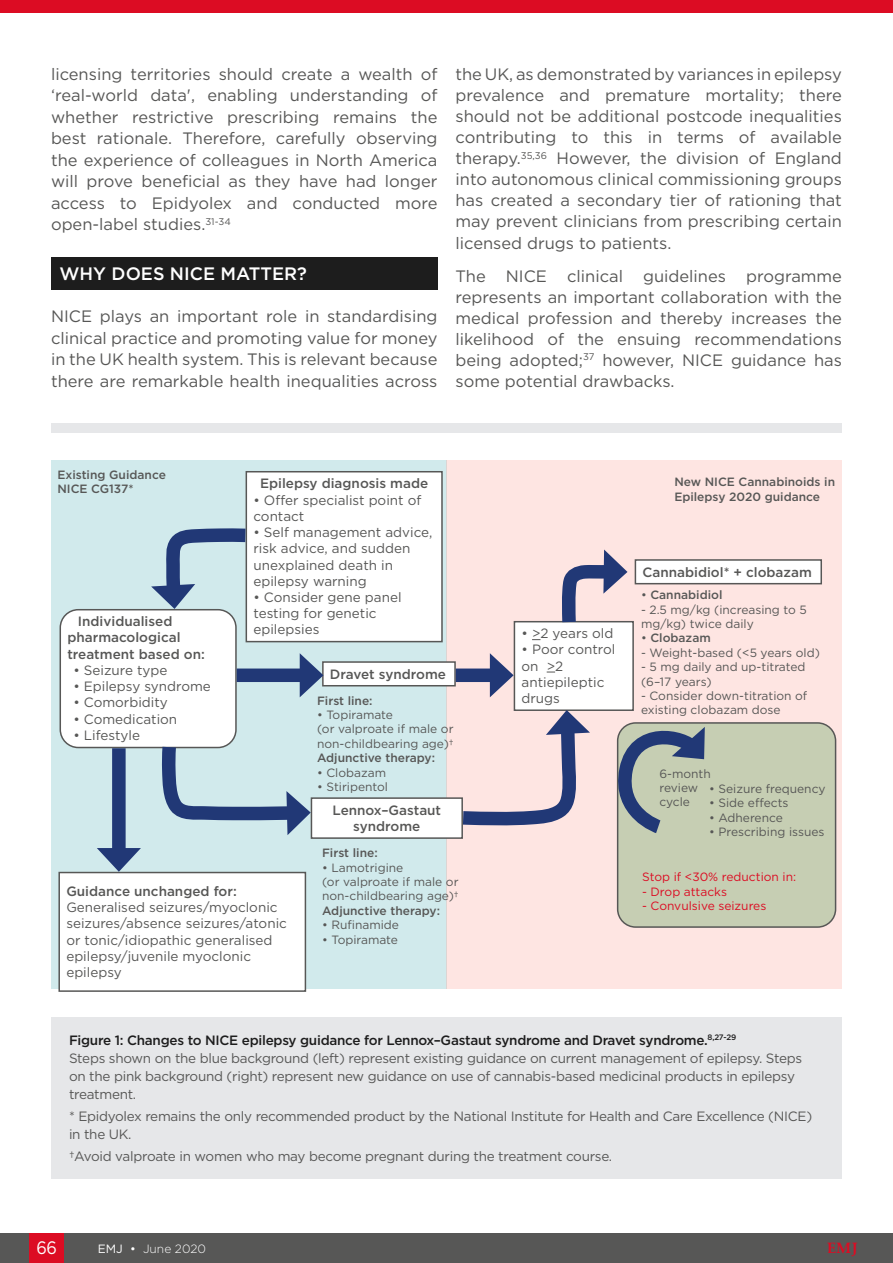
<style>
.page{position:relative;width:893px;height:1263px;background:#fff}
.page>*{position:absolute;margin:0;border:0;box-sizing:border-box;transform-origin:0 0}
.H1__Heading_1{font:500 18px "Gotham";color:#fff}
.t1{font:18px "Gotham";color:#fff;scale:.9 1}
.H1b__Symposium_Titl{font:16.5px/21px "Gotham";color:#575756;text-align:justify}
.t2{font:700 15px "Palatino Linotype";color:#dc0c23}
.t3{font:13.5px/18px "Gotham";letter-spacing:-.02em;color:#575756}
.t4{font:13.5px/16.2px "Gotham";color:#575756}
.t5{font:500 13.5px/16.2px "Gotham";color:#575756;text-align:center}
.t6{font:12px/14.4px "Gotham";color:#575756}
.t7{font:500 12px/14.4px "Gotham";color:#575756}
.t8{font:12px "Gotham";color:#dc0c23}
.t9{font:300 12px "Gotham";color:#fff}
.s1{font-weight:400}
.s2{font-weight:500}
.s3{font-weight:500;color:#1d1d1d}
</style>
<div class="page">
<div style="left:0;top:1233px;width:893px;height:30px;background:#575756"></div>
<div style="left:30px;top:1233px;width:34px;height:30px;background:#dc0c23"></div>
<div style="left:0;top:0;width:893px;height:13px;background:#dc0c23"></div>
<div style="left:51px;top:257px;width:386px;height:33px;background:#1d1d1d"></div>
<div style="left:51px;top:460px;width:395px;height:528px;background:#d1eaec"></div>
<div style="left:446px;top:460px;width:396px;height:528px;background:#fee5e2"></div>
<div style="left:246px;top:472px;width:196px;height:170px;background:#fff"></div>
<div style="left:246px;top:471px;width:197px;height:171px;border:2px solid #575756"></div>
<div style="left:323px;top:662px;width:132px;height:24px;background:#fff"></div>
<div style="left:322px;top:661px;width:134px;height:25px;border:2px solid #575756"></div>
<div style="left:311px;top:798px;width:151px;height:40px;background:#fff"></div>
<div style="left:311px;top:797px;width:152px;height:42px;border:2px solid #575756"></div>
<div style="left:59px;top:872px;width:246px;height:119px;background:#fff"></div>
<div style="left:58px;top:872px;width:248px;height:120px;border:2px solid #575756"></div>
<div style="left:635px;top:560px;width:186px;height:24px;background:#fff"></div>
<div style="left:635px;top:559px;width:187px;height:25px;border:2px solid #575756"></div>
<div style="left:514px;top:622px;width:119px;height:88px;background:#fff"></div>
<div style="left:514px;top:621px;width:120px;height:90px;border:2px solid #575756"></div>
<div style="left:60px;top:610px;width:176px;height:137px;background:#fff;border-radius:18px"></div>
<div style="left:60px;top:609px;width:177px;height:139px;border:2px solid #575756;border-radius:18px"></div>
<div style="left:618px;top:723px;width:218px;height:204px;background:#c6ceb3;border-radius:18px"></div>
<div style="left:617px;top:722px;width:219px;height:206px;border:2px solid #575756;border-radius:18px"></div>
<div style="left:112px;top:748px;width:14px;height:109px;background:#213876"></div>
<svg style="left:97px;top:848px;width:44px;height:24px"></svg>
<div style="left:237px;top:668px;width:72px;height:14px;background:#213876"></div>
<svg style="left:300px;top:653px;width:23px;height:44px"></svg>
<div style="left:456px;top:668px;width:43px;height:14px;background:#213876"></div>
<svg style="left:490px;top:653px;width:24px;height:44px"></svg>
<svg style="left:157px;top:733px;width:154px;height:106px"></svg>
<svg style="left:151px;top:521px;width:98px;height:88px"></svg>
<svg style="left:449px;top:710px;width:141px;height:121px"></svg>
<svg style="left:556px;top:549px;width:71px;height:75px"></svg>
<svg style="left:617px;top:710px;width:97px;height:130px"></svg>
<div style="left:51px;top:424px;width:791px;height:9px;background:#e6e7e9"></div>
<div style="left:51px;top:1017px;width:791px;height:162px;background:#e6e7e9"></div>
<p class="H1b__Symposium_Titl" style="left:51px;top:63px;width:388px;line-height:21.5px">licensing territories should create a wealth of ‘real-world data', enabling understanding of whether restrictive prescribing remains the best rationale. Therefore, carefully observing the experience of colleagues in North America will prove beneficial as they have had longer access to Epidyolex and conducted more open-label studies.<sup>31-34</sup></p>
<p class="H1__Heading_1" style="left:60px;top:262px;width:249px">WHY DOES NICE MATTER?</p>
<p class="H1b__Symposium_Titl" style="left:51px;top:305px;width:388px;line-height:21.5px">NICE plays an important role in standardising clinical practice and promoting value for money in the UK health system. This is relevant because there are remarkable health inequalities across</p>
<p class="H1b__Symposium_Titl" style="left:455px;top:63px;width:388px">the UK, as demonstrated by variances in epilepsy prevalence and premature mortality; there should not be additional postcode inequalities contributing to this in terms of available therapy.<sup>35,36</sup> However, the division of England into autonomous clinical commissioning groups has created a secondary tier of rationing that may prevent clinicians from prescribing certain licensed drugs to patients.</p>
<p class="H1b__Symposium_Titl" style="left:455px;top:265px;width:388px">The NICE clinical guidelines programme represents an important collaboration with the medical profession and thereby increases the likelihood of the ensuing recommendations being adopted;<sup>37</sup> however, NICE guidance has some potential drawbacks.</p>
<p class="t7" style="left:57px;top:467px;width:110px">Existing Guidance</p>
<p class="t7" style="left:57px;top:482px;width:78px">NICE CG137*</p>
<p class="t7" style="left:674px;top:475px;width:162px">New NICE Cannabinoids in<br>Epilepsy 2020 guidance</p>
<p class="t5" style="left:260px;top:475px;width:170px">Epilepsy diagnosis made</p>
<p class="t4" style="left:253px;top:491px;width:169px">• Offer specialist point of contact</p>
<p class="t4" style="left:253px;top:524px;width:180px">• Self management advice, risk advice, and sudden unexplained death in epilepsy warning</p>
<p class="t4" style="left:253px;top:589px;width:150px">• Consider gene panel testing for genetic epilepsies</p>
<p class="t5" style="left:330px;top:665px;width:118px">Dravet syndrome</p>
<p class="t5" style="left:642px;top:563px;width:171px">Cannabidiol* + clobazam</p>
<p class="t7" style="left:641px;top:587px;width:83px"><span class="s1">•</span> Cannabidiol</p>
<p class="t6" style="left:641px;top:602px;width:167px">- 2.5 mg/kg (increasing to 5 mg/kg) twice daily</p>
<p class="t7" style="left:641px;top:631px;width:71px"><span class="s1">•</span> Clobazam</p>
<p class="t6" style="left:641px;top:645px;width:180px">- Weight-based (&lt;5 years old)</p>
<p class="t6" style="left:641px;top:659px;width:166px">- 5 mg daily and up-titrated (6–17 years)</p>
<p class="t6" style="left:641px;top:688px;width:168px">- Consider down-titration of existing clobazam dose</p>
<p class="t5" style="left:67px;top:613px;width:139px;text-align:left;text-indent:10px">Individualised pharmacological treatment based on:</p>
<p class="t4" style="left:73px;top:662px;width:96px">• Seizure type</p>
<p class="t4" style="left:73px;top:678px;width:139px">• Epilepsy syndrome</p>
<p class="t4" style="left:73px;top:694px;width:96px">• Comorbidity</p>
<p class="t4" style="left:73px;top:710px;width:105px">• Comedication</p>
<p class="t4" style="left:73px;top:726px;width:68px">• Lifestyle</p>
<p class="t4" style="left:522px;top:625px;width:93px">• &gt;2 years old</p>
<p class="t4" style="left:522px;top:641px;width:95px">• Poor control on &gt;2 antiepileptic drugs</p>
<p class="t7" style="left:317px;top:693px;width:57px">First line:</p>
<p class="t6" style="left:317px;top:707px;width:77px">• Topiramate</p>
<p class="t6" style="left:317px;top:722px;width:138px;text-align:justify">(or valproate if male or non-childbearing age)† <span class="s2">Adjunctive therapy:</span></p>
<p class="t6" style="left:317px;top:765px;width:71px">• Clobazam</p>
<p class="t6" style="left:317px;top:779px;width:73px">• Stiripentol</p>
<p class="t6" style="left:659px;top:766px;width:53px">6-month</p>
<p class="t6" style="left:659px;top:780px;width:40px">review</p>
<p class="t6" style="left:659px;top:795px;width:32px">cycle</p>
<p class="t6" style="left:709px;top:781px;width:118px">• Seizure frequency</p>
<p class="t6" style="left:709px;top:795px;width:81px">• Side effects</p>
<p class="t6" style="left:709px;top:810px;width:75px">• Adherence</p>
<p class="t6" style="left:709px;top:824px;width:117px">• Prescribing issues</p>
<p class="t5" style="left:332px;top:802px;width:110px">Lennox–Gastaut syndrome</p>
<p class="t5" style="left:66px;top:883px;width:172px">Guidance unchanged for:</p>
<p class="t4" style="left:66px;top:899px;width:222px">Generalised seizures/myoclonic seizures/absence seizures/atonic or tonic/idiopathic generalised epilepsy/juvenile myoclonic epilepsy</p>
<p class="t7" style="left:322px;top:845px;width:57px">First line:</p>
<p class="t6" style="left:322px;top:860px;width:83px">• Lamotrigine</p>
<p class="t6" style="left:322px;top:874px;width:138px;text-align:justify">(or valproate if male or non-childbearing age)† <span class="s2">Adjunctive therapy:</span></p>
<p class="t6" style="left:322px;top:917px;width:78px">• Rufinamide</p>
<p class="t6" style="left:322px;top:932px;width:77px">• Topiramate</p>
<p class="t8" style="left:642px;top:869px;width:156px">Stop if &lt;30% reduction in:</p>
<p class="t8" style="left:642px;top:884px;width:86px">- Drop attacks</p>
<p class="t8" style="left:642px;top:898px;width:126px">- Convulsive seizures</p>
<p class="t3" style="left:69px;top:1031px;width:735px"><span class="s3">Figure 1: Changes to NICE epilepsy guidance for Lennox–Gastaut syndrome and Dravet syndrome.</span><sup>8,27-29<br></sup>Steps shown on the blue background (left) represent existing guidance on current management of epilepsy. Steps on the pink background (right) represent new guidance on use of cannabis-based medicinal products in epilepsy treatment.</p>
<p class="t3" style="left:69px;top:1107px;width:745px">* Epidyolex remains the only recommended product by the National Institute for Health and Care Excellence (NICE) in the UK.</p>
<p class="t3" style="left:69px;top:1147px;width:545px">†Avoid valproate in women who may become pregnant during the treatment course.</p>
<p class="t1" style="left:36px;top:1236px;width:24px">66</p>
<p class="t9" style="left:98px;top:1241px;width:110px"><span class="s1">EMJ •</span> June 2020</p>
<p class="t2" style="left:827px;top:1238px;width:32px">EMJ</p>
</div>
